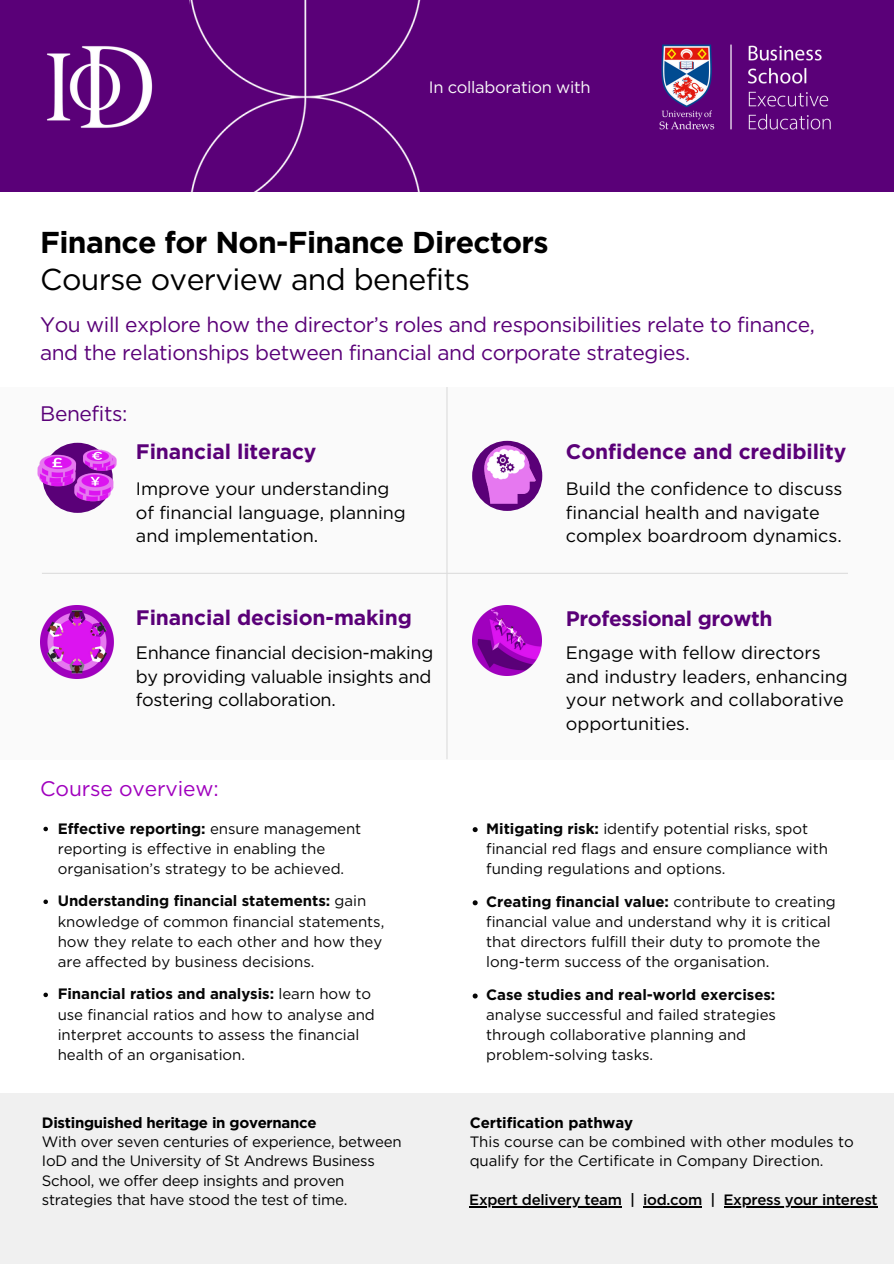
<style>
.page{position:relative;width:894px;height:1264px;background:#fff}
.page>*{position:absolute;margin:0;border:0;box-sizing:border-box;transform-origin:0 0}
.t1{font:700 30.15px/36.6px "Gotham";letter-spacing:-.02em;color:#000}
.t2{font:21px/28.2px "Gotham";letter-spacing:-.02em;color:#5a0078}
.t3{font:700 21px "Gotham";letter-spacing:-.005em;color:#5a0078}
.t4{font:21px "Gotham";letter-spacing:-.005em;color:#a000be}
.t5{font:18px/23.7px "Gotham";letter-spacing:-.005em;color:#000}
.t6{font:16.5px "Gotham";letter-spacing:-.02em;color:#fafafa}
.t7{font:15px/20.2px "Gotham";letter-spacing:-.005em;color:#060606}
.t8{font:15px/19.2px "Gotham";letter-spacing:-.02em;color:#000}
.t9{font:700 15px "Gotham";letter-spacing:-.02em;color:#000}
.t10{font:500 15px "Gotham HTF";letter-spacing:-.02em;color:#000}
.s1{font-weight:400}
.s2{font-weight:700}
</style>
<div class="page">
<div style="left:0;top:387px;width:893px;height:372px;background:#fafafa"></div>
<hr style="left:42px;top:572px;width:805px;height:2px;background:#dcdcdc">
<hr style="left:446px;top:387px;width:1px;height:372px;background:#dcdcdc">
<div style="left:42px;top:443px;width:71px;height:70px;background:#5a0078;border-radius:50%"></div>
<img style="left:38px;top:450px;width:78px;height:52px">
<div style="left:472px;top:441px;width:70px;height:70px;background:#5a0078;border-radius:50%"></div>
<img style="left:484px;top:446px;width:51px;height:57px">
<div style="left:0;top:0;width:893px;height:191px;background:#5a0078"></div>
<img style="left:46px;top:0;width:144px;height:128px">
<img style="left:659px;top:44px;width:172px;height:86px">
<img style="left:190px;top:0;width:231px;height:191px">
<img style="left:40px;top:606px;width:73px;height:73px">
<img style="left:472px;top:606px;width:70px;height:69px">
<div style="left:0;top:1092px;width:893px;height:171px;background:#f0f0f0"></div>
<svg style="left:43px;top:826px;width:5px;height:5px"></svg>
<svg style="left:43px;top:899px;width:5px;height:5px"></svg>
<svg style="left:43px;top:992px;width:5px;height:5px"></svg>
<svg style="left:472px;top:827px;width:5px;height:5px"></svg>
<svg style="left:472px;top:900px;width:5px;height:5px"></svg>
<svg style="left:472px;top:993px;width:5px;height:5px"></svg>
<hr style="left:469px;top:1206px;width:152px;height:1px;background:#000">
<hr style="left:643px;top:1206px;width:58px;height:1px;background:#000">
<hr style="left:723px;top:1206px;width:154px;height:1px;background:#000">
<p class="t6" style="left:429px;top:77px;width:163px">In collaboration with</p>
<p class="t1" style="left:40px;top:224px;width:510px">Finance for Non-Finance Directors<br><span class="s1">Course overview and benefits</span></p>
<p class="t2" style="left:40px;top:310px;width:776px">You will explore how the director’s roles and responsibilities relate to finance, and the relationships between financial and corporate strategies.</p>
<h3 class="t2" style="left:40px;top:399px;width:89px">Benefits:</h3>
<p class="t3" style="left:136px;top:439px;width:182px">Financial literacy</p>
<p class="t5" style="left:136px;top:477px;width:271px">Improve your understanding of financial language, planning and implementation.</p>
<p class="t3" style="left:136px;top:605px;width:277px">Financial decision-making</p>
<p class="t5" style="left:136px;top:640px;width:299px;text-align:justify">Enhance financial decision-making by providing valuable insights and fostering collaboration.</p>
<h3 class="t4" style="left:40px;top:775px;width:180px">Course overview:</h3>
<h2 class="t7" style="left:58px;top:818px;width:305px"><span class="s2">Effective reporting:</span> ensure management reporting is effective in enabling the organisation’s strategy to be achieved.</h2>
<h2 class="t7" style="left:58px;top:890px;width:328px"><span class="s2">Understanding financial statements:</span> gain knowledge of common financial statements, how they relate to each other and how they are affected by business decisions.</h2>
<p class="t7" style="left:58px;top:983px;width:318px"><span class="s2">Financial ratios and analysis:</span> learn how to use financial ratios and how to analyse and interpret accounts to assess the financial health of an organisation.</p>
<p class="t9" style="left:42px;top:1113px;width:276px">Distinguished heritage in governance</p>
<p class="t8" style="left:42px;top:1132px;width:361px">With over seven centuries of experience, between IoD and the University of St Andrews Business School, we offer deep insights and proven strategies that have stood the test of time.</p>
<h2 class="t3" style="left:565px;top:439px;width:282px">Confidence and credibility</h2>
<h2 class="t5" style="left:565px;top:477px;width:278px">Build the confidence to discuss financial health and navigate complex boardroom dynamics.</h2>
<h4 class="t3" style="left:565px;top:606px;width:208px">Professional growth</h4>
<h4 class="t5" style="left:565px;top:640px;width:283px">Engage with fellow directors and industry leaders, enhancing your network and collaborative opportunities.</h4>
<p class="t7" style="left:486px;top:818px;width:343px"><span class="s2">Mitigating risk:</span> identify potential risks, spot financial red flags and ensure compliance with funding regulations and options.</p>
<h4 class="t7" style="left:486px;top:891px;width:351px"><span class="s2">Creating financial value:</span> contribute to creating financial value and understand why it is critical that directors fulfill their duty to promote the long-term success of the organisation.</h4>
<h4 class="t7" style="left:486px;top:985px;width:291px"><span class="s2">Case studies and real-world exercises: </span>analyse successful and failed strategies through collaborative planning and problem-solving tasks.</h4>
<p class="t9" style="left:469px;top:1113px;width:165px">Certification pathway</p>
<p class="t8" style="left:469px;top:1132px;width:385px">This course can be combined with other modules to qualify for the Certificate in Company Direction.</p>
<p class="t10" style="left:469px;top:1191px;width:247px">Expert delivery team | iod.com |</p>
<p class="t10" style="left:723px;top:1191px;width:156px">Express your interest</p>
</div>
